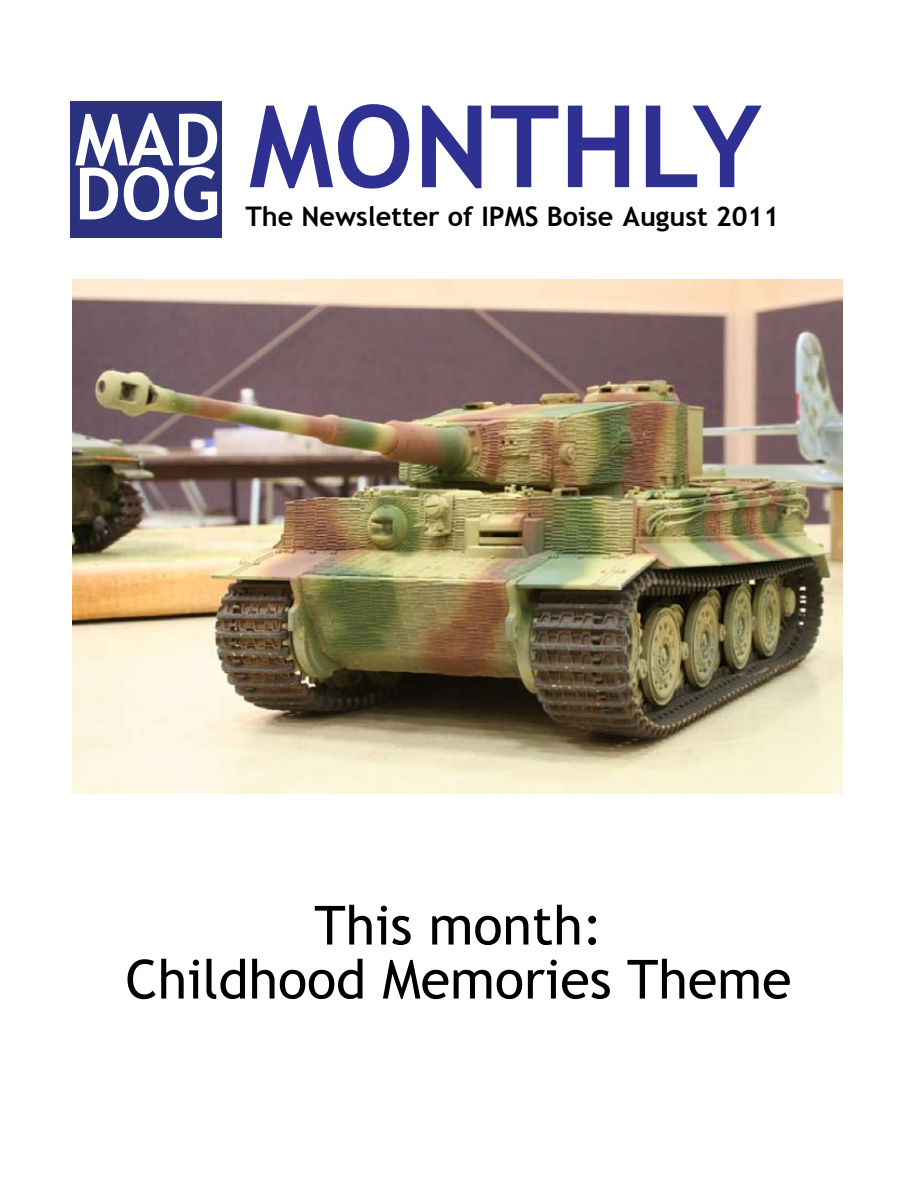
<style>
.page{position:relative;width:918px;height:1188px;background:#fff}
.page>*{position:absolute;margin:0;border:0;box-sizing:border-box;transform-origin:0 0}
.t1{font:700 114px "Trebuchet MS";color:#2e3192}
.t2{font:700 72px "Trebuchet MS";color:#fff}
.t3{font:54px/54px "Trebuchet MS";color:#000;text-align:center}
.t4{font:700 27px "Trebuchet MS";color:#000}
</style>
<div class="page">
<div style="left:70px;top:101px;width:152px;height:137px;background:#2a3280"></div>
<img style="left:72px;top:279px;width:770px;height:515px">
<h1 class="t1" style="left:75px;top:75px;width:689px"><sub>DOG</sub> MONTHLY</h1>
<h2 class="t2" style="left:75px;top:95px;width:147px">MAD</h2>
<p class="t4" style="left:245px;top:200px;width:535px">The Newsletter of IPMS Boise August 2011</p>
<h3 class="t3" style="left:125px;top:899px;width:668px">This month:<br>Childhood Memories Theme</h3>
</div>
